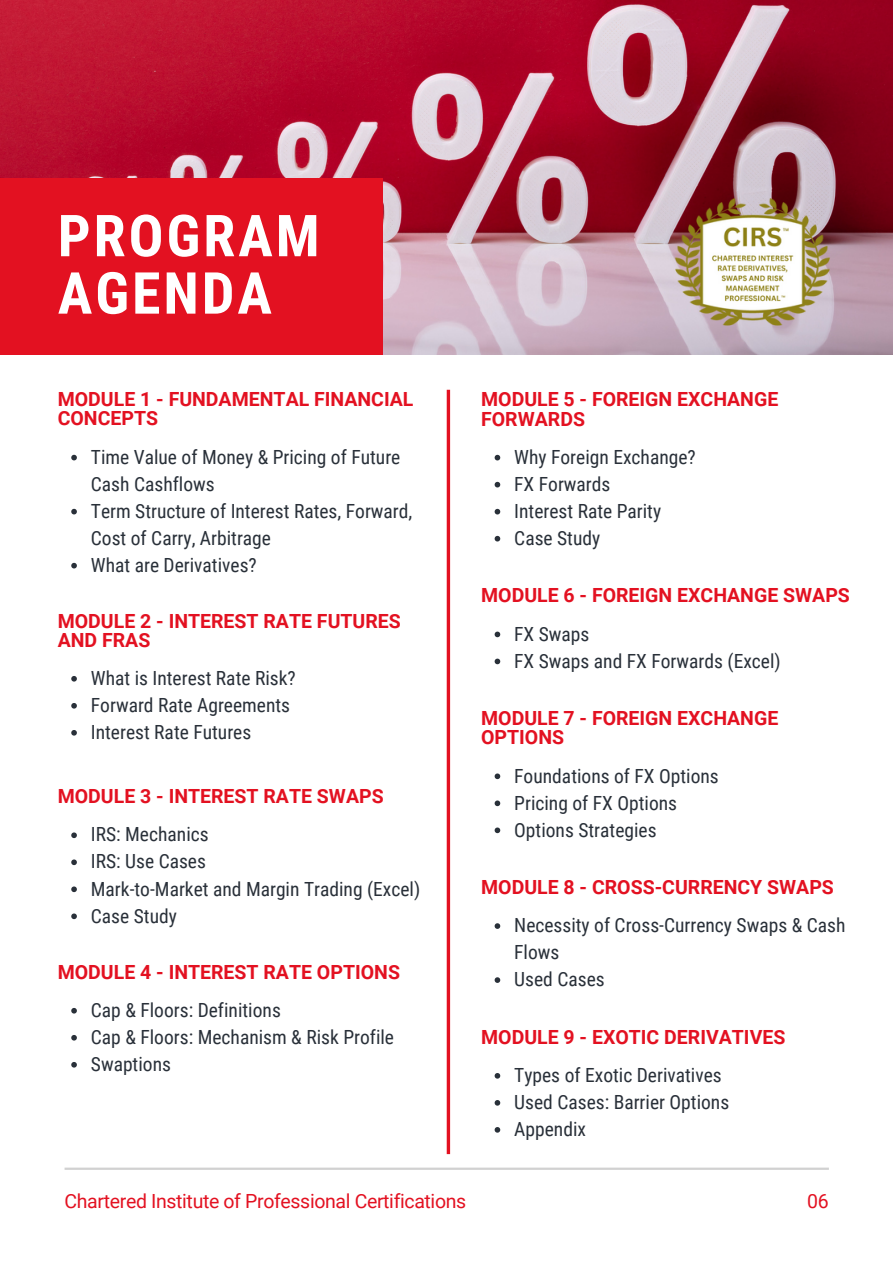
<style>
.page{position:relative;width:893px;height:1264px;background:#fff}
.page>*{position:absolute;margin:0;border:0;box-sizing:border-box;transform-origin:0 0}
.t1{font:700 57.9px/57.3px "Roboto Condensed";letter-spacing:.05em;color:#fff}
.t2{font:19.5px/27px "Roboto Condensed";color:#293039}
.t3{font:700 19.5px/19.2px "Roboto";color:#e31121}
.t4{font:19.5px "Roboto";letter-spacing:-.015em;color:#e31121}
</style>
<div class="page">
<img style="left:0;top:0;width:892px;height:354px">
<div style="left:0;top:178px;width:383px;height:176px;background:#e31121"></div>
<hr style="left:65px;top:1167px;width:763px;height:2px;background:#d1d1d1">
<svg style="left:71px;top:455px;width:6px;height:5px"></svg>
<svg style="left:71px;top:509px;width:6px;height:5px"></svg>
<svg style="left:71px;top:563px;width:6px;height:5px"></svg>
<svg style="left:71px;top:676px;width:6px;height:5px"></svg>
<svg style="left:71px;top:703px;width:6px;height:5px"></svg>
<svg style="left:71px;top:730px;width:6px;height:5px"></svg>
<svg style="left:446px;top:390px;width:4px;height:764px;background:#e83c49"></svg>
<svg style="left:494px;top:455px;width:6px;height:5px"></svg>
<svg style="left:494px;top:482px;width:6px;height:5px"></svg>
<svg style="left:494px;top:509px;width:6px;height:5px"></svg>
<svg style="left:494px;top:536px;width:6px;height:5px"></svg>
<svg style="left:494px;top:631px;width:6px;height:6px"></svg>
<svg style="left:494px;top:658px;width:6px;height:6px"></svg>
<svg style="left:71px;top:832px;width:6px;height:6px"></svg>
<svg style="left:71px;top:859px;width:6px;height:6px"></svg>
<svg style="left:71px;top:886px;width:6px;height:6px"></svg>
<svg style="left:71px;top:913px;width:6px;height:6px"></svg>
<svg style="left:494px;top:773px;width:6px;height:6px"></svg>
<svg style="left:494px;top:800px;width:6px;height:6px"></svg>
<svg style="left:494px;top:827px;width:6px;height:6px"></svg>
<img style="left:672px;top:195px;width:160px;height:133px">
<svg style="left:71px;top:1008px;width:6px;height:5px"></svg>
<svg style="left:71px;top:1035px;width:6px;height:5px"></svg>
<svg style="left:71px;top:1062px;width:6px;height:5px"></svg>
<svg style="left:494px;top:923px;width:6px;height:5px"></svg>
<svg style="left:494px;top:977px;width:6px;height:5px"></svg>
<svg style="left:494px;top:1073px;width:6px;height:5px"></svg>
<svg style="left:494px;top:1100px;width:6px;height:5px"></svg>
<svg style="left:494px;top:1127px;width:6px;height:5px"></svg>
<p class="t1" style="left:58px;top:208px;width:263px">PROGRAM<br>AGENDA</p>
<p class="t3" style="left:58px;top:390px;width:357px">MODULE 1 - FUNDAMENTAL FINANCIAL<br>CONCEPTS</p>
<p class="t2" style="left:91px;top:443px;width:311px">Time Value of Money &amp; Pricing of Future<br>Cash Cashflows</p>
<p class="t2" style="left:91px;top:497px;width:323px">Term Structure of Interest Rates, Forward,<br>Cost of Carry, Arbitrage</p>
<p class="t2" style="left:91px;top:551px;width:167px">What are Derivatives?</p>
<p class="t3" style="left:58px;top:611px;width:344px">MODULE 2 - INTEREST RATE FUTURES<br>AND FRAS</p>
<p class="t2" style="left:91px;top:664px;width:206px">What is Interest Rate Risk?</p>
<p class="t2" style="left:91px;top:691px;width:201px">Forward Rate Agreements</p>
<p class="t2" style="left:91px;top:718px;width:162px">Interest Rate Futures</p>
<p class="t3" style="left:58px;top:786px;width:327px">MODULE 3 - INTEREST RATE SWAPS</p>
<p class="t2" style="left:91px;top:821px;width:119px">IRS: Mechanics</p>
<p class="t2" style="left:91px;top:848px;width:117px">IRS: Use Cases</p>
<p class="t2" style="left:91px;top:875px;width:331px">Mark-to-Market and Margin Trading (Excel)</p>
<p class="t2" style="left:91px;top:902px;width:87px">Case Study</p>
<p class="t3" style="left:58px;top:962px;width:344px">MODULE 4 - INTEREST RATE OPTIONS</p>
<p class="t2" style="left:91px;top:996px;width:191px">Cap &amp; Floors: Definitions</p>
<p class="t2" style="left:91px;top:1023px;width:305px">Cap &amp; Floors: Mechanism &amp; Risk Profile</p>
<p class="t2" style="left:91px;top:1050px;width:82px">Swaptions</p>
<p class="t3" style="left:481px;top:390px;width:298px">MODULE 5 - FOREIGN EXCHANGE<br>FORWARDS</p>
<p class="t2" style="left:514px;top:443px;width:183px">Why Foreign Exchange?</p>
<p class="t2" style="left:514px;top:470px;width:98px">FX Forwards</p>
<p class="t2" style="left:514px;top:497px;width:148px">Interest Rate Parity</p>
<p class="t2" style="left:514px;top:524px;width:87px">Case Study</p>
<p class="t3" style="left:481px;top:586px;width:370px">MODULE 6 - FOREIGN EXCHANGE SWAPS</p>
<p class="t2" style="left:514px;top:620px;width:77px">FX Swaps</p>
<p class="t2" style="left:514px;top:647px;width:268px">FX Swaps and FX Forwards (Excel)</p>
<p class="t3" style="left:481px;top:708px;width:298px">MODULE 7 - FOREIGN EXCHANGE<br>OPTIONS</p>
<p class="t2" style="left:514px;top:762px;width:206px">Foundations of FX Options</p>
<p class="t2" style="left:514px;top:789px;width:164px">Pricing of FX Options</p>
<p class="t2" style="left:514px;top:816px;width:144px">Options Strategies</p>
<p class="t3" style="left:481px;top:877px;width:354px">MODULE 8 - CROSS-CURRENCY SWAPS</p>
<p class="t2" style="left:514px;top:912px;width:332px">Necessity of Cross-Currency Swaps &amp; Cash<br>Flows</p>
<p class="t2" style="left:514px;top:966px;width:92px">Used Cases</p>
<p class="t3" style="left:481px;top:1027px;width:306px">MODULE 9 - EXOTIC DERIVATIVES</p>
<p class="t2" style="left:514px;top:1061px;width:209px">Types of Exotic Derivatives</p>
<p class="t2" style="left:514px;top:1088px;width:216px">Used Cases: Barrier Options</p>
<p class="t2" style="left:514px;top:1115px;width:73px">Appendix</p>
<p class="t4" style="left:65px;top:1189px;width:403px">Chartered Institute of Professional Certifications</p>
<p class="t4" style="left:807px;top:1189px;width:23px">06</p>
</div>
